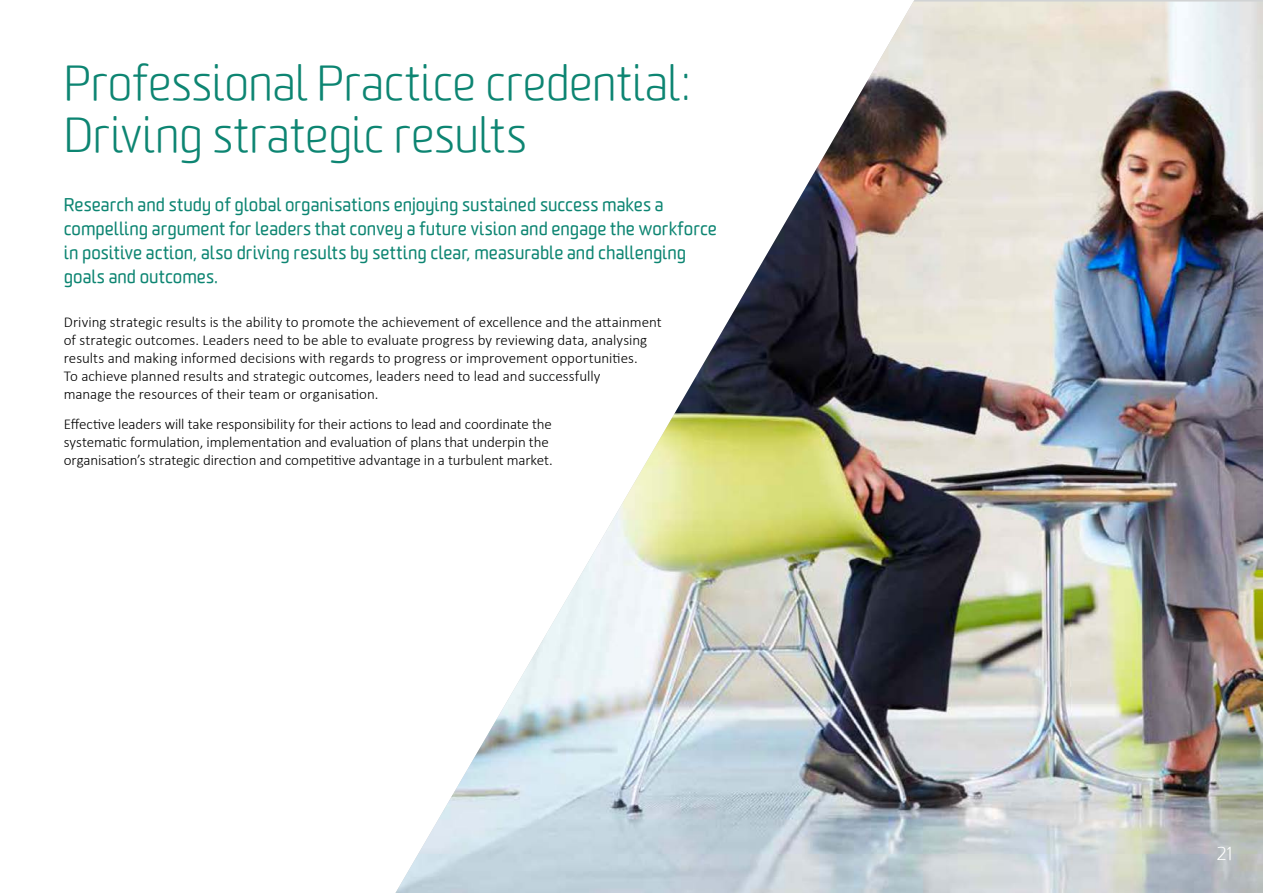
<style>
.page{position:relative;width:1263px;height:893px;background:#fff}
.page>*{position:absolute;margin:0;border:0;box-sizing:border-box;transform-origin:0 0}
.t1{font:300 48px/52.5px "Worldly";color:#0d8572}
.t2{font:18px/24px "Worldly";color:#0d8572}
.t3{font:300 18px "Worldly";color:#fff}
.t4{font:300 15px/18px "Calibri";color:#000}
</style>
<div class="page">
<img style="left:395px;top:2px;width:868px;height:891px">
<h1 class="t1" style="left:64px;top:58px;width:630px">Professional Practice credential:<br>Driving strategic results</h1>
<p class="t2" style="left:64px;top:193px;width:655px">Research and study of global organisations enjoying sustained success makes a compelling argument for leaders that convey a future vision and engage the workforce in positive action, also driving results by setting clear, measurable and challenging goals and outcomes.</p>
<p class="t4" style="left:64px;top:313px;width:599px">Driving strategic results is the ability to promote the achievement of excellence and the attainment of strategic outcomes. Leaders need to be able to evaluate progress by reviewing data, analysing results and making informed decisions with regards to progress or improvement opportunities.<br>To achieve planned results and strategic outcomes, leaders need to lead and successfully<br>manage the resources of their team or organisation.</p>
<p class="t4" style="left:64px;top:415px;width:490px">Effective leaders will take responsibility for their actions to lead and coordinate the systematic formulation, implementation and evaluation of plans that underpin the organisation’s strategic direction and competitive advantage in a turbulent market.</p>
<p class="t3" style="left:1217px;top:843px;width:18px">21</p>
</div>
